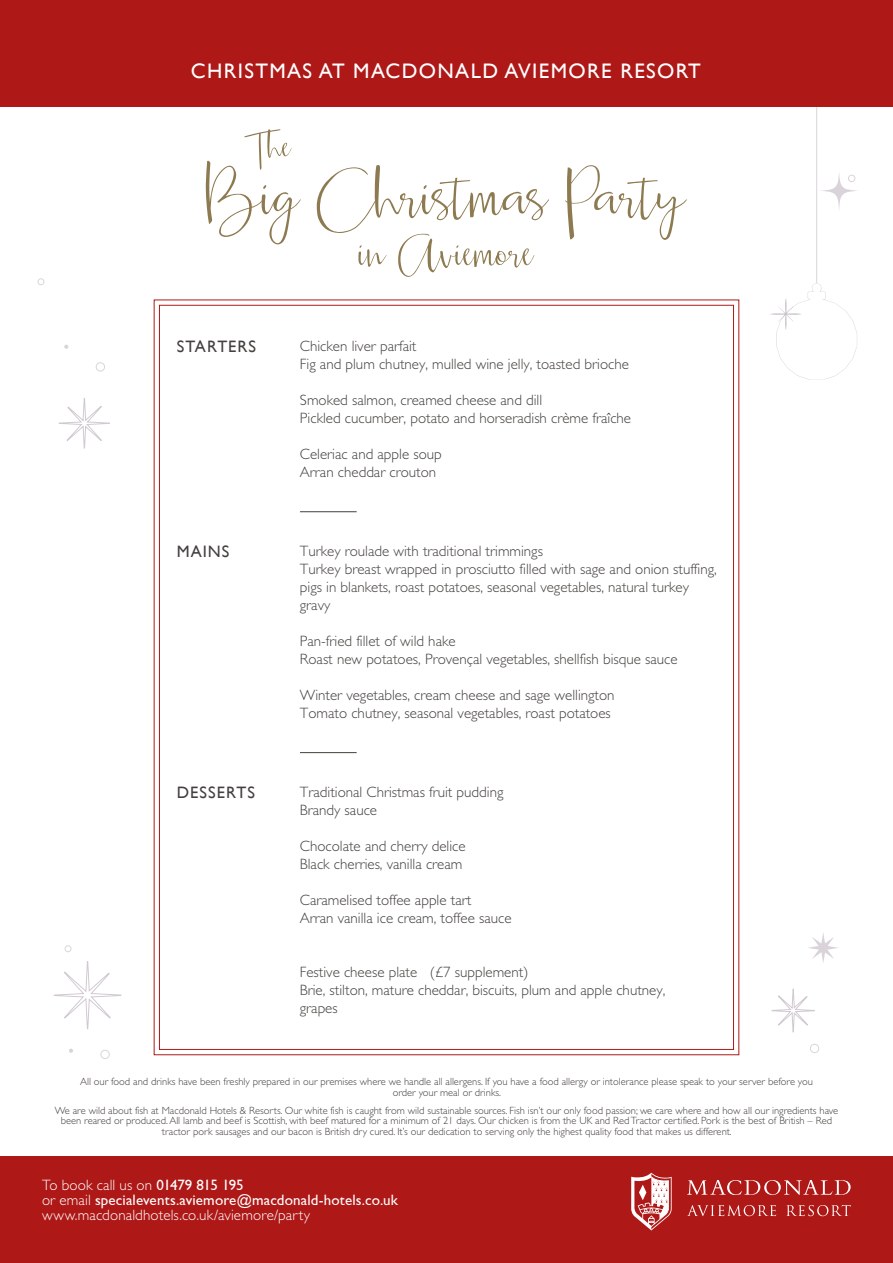
<style>
.page{position:relative;width:893px;height:1263px;background:#fff}
.page>*{position:absolute;margin:0;border:0;box-sizing:border-box;transform-origin:0 0}
.t1{font:21px "Gill Sans";letter-spacing:.065em;color:#fff}
.t2{font:16.5px "Gill Sans";letter-spacing:.06em;color:#43403d}
.t3{font:300 15px/18px "Gill Sans";color:#43403d}
.t4{font:300 15px/15px "Gill Sans";letter-spacing:.01em;color:#fff}
.t5{font:300 10.5px/10.5px "Gill Sans";color:#43403d;text-align:center}
.s1{font-family:"Gill Sans MT Pro"}
.s2{font-weight:400}
</style>
<div class="page">
<hr style="left:816px;top:12px;width:1px;height:271px;background:#462545">
<svg style="left:821px;top:173px;width:36px;height:35px"></svg>
<svg style="left:59px;top:398px;width:51px;height:50px"></svg>
<svg style="left:770px;top:283px;width:87px;height:97px"></svg>
<div style="left:101px;top:1050px;width:9px;height:9px;border:1px solid #462545;border-radius:50%"></div>
<div style="left:96px;top:362px;width:9px;height:9px;border:1px solid #462545;border-radius:50%"></div>
<div style="left:810px;top:1044px;width:9px;height:9px;border:1px solid #462545;border-radius:50%"></div>
<svg style="left:69px;top:1048px;width:4px;height:5px"></svg>
<svg style="left:64px;top:345px;width:4px;height:4px"></svg>
<div style="left:65px;top:945px;width:6px;height:7px;border:1px solid #462545;border-radius:50%"></div>
<svg style="left:38px;top:279px;width:6px;height:6px"></svg>
<svg style="left:54px;top:961px;width:67px;height:68px"></svg>
<svg style="left:772px;top:989px;width:43px;height:43px"></svg>
<svg style="left:808px;top:933px;width:30px;height:30px"></svg>
<svg style="left:206px;top:129px;width:95px;height:116px"></svg>
<svg style="left:565px;top:165px;width:122px;height:75px"></svg>
<svg style="left:317px;top:165px;width:232px;height:112px"></svg>
<div style="left:0;top:0;width:893px;height:106px;background:#ae1918"></div>
<div style="left:0;top:1157px;width:893px;height:106px;background:#ae1918"></div>
<svg style="left:687px;top:1180px;width:164px;height:15px"></svg>
<svg style="left:631px;top:1173px;width:41px;height:57px"></svg>
<svg style="left:687px;top:1205px;width:89px;height:11px"></svg>
<svg style="left:786px;top:1205px;width:65px;height:11px"></svg>
<hr style="left:300px;top:752px;width:57px;height:1px;background:#43403d">
<hr style="left:300px;top:511px;width:57px;height:1px;background:#43403d">
<h1 class="t1" style="left:191px;top:59px;width:511px">CHRISTMAS AT MACDONALD AVIEMORE RESORT</h1>
<p class="t2" style="left:177px;top:337px;width:81px">STARTERS</p>
<p class="t3" style="left:300px;top:337px;width:330px">Chicken liver parfait<br>Fig and plum chutney, mulled wine jelly, toasted brioche</p>
<p class="t3" style="left:300px;top:391px;width:333px">Smoked salmon, creamed cheese and dill<br>Pickled cucumber, potato and horseradish crème fraîche</p>
<p class="t3" style="left:300px;top:445px;width:143px">Celeriac and apple soup<br>Arran cheddar crouton</p>
<p class="t2" style="left:177px;top:542px;width:54px">MAINS</p>
<p class="t3" style="left:300px;top:542px;width:418px">Turkey roulade with traditional trimmings<br>Turkey breast wrapped in prosciutto filled with sage and onion stuffing, pigs in blankets, roast potatoes, seasonal vegetables, natural turkey gravy</p>
<p class="t3" style="left:300px;top:632px;width:379px">Pan-fried fillet of wild hake<br>Roast new potatoes, Provençal vegetables, shellfish bisque sauce</p>
<p class="t3" style="left:300px;top:686px;width:316px">Winter vegetables, cream cheese and sage wellington<br>Tomato chutney, seasonal vegetables, roast potatoe<span class="s1">s</span></p>
<p class="t2" style="left:177px;top:783px;width:80px">DESSERTS</p>
<p class="t3" style="left:300px;top:783px;width:205px">Traditional Christmas fruit pudding<br>Brandy sauce</p>
<p class="t3" style="left:300px;top:837px;width:167px">Chocolate and cherry delice<br>Black cherries, vanilla cream</p>
<p class="t3" style="left:300px;top:891px;width:213px">Caramelised toffee apple tart<br>Arran vanilla ice cream, toffee sauce</p>
<p class="t3" style="left:300px;top:963px;width:367px">Festive cheese plate (£7 supplement)<br>Brie, stilton, mature cheddar, biscuits, plum and apple chutney, grape<span class="s1">s</span></p>
<p class="t5" style="left:80px;top:1076px;width:734px">All our food and drinks have been freshly prepared in our premises where we handle all allergens. If you have a food allergy or intolerance please speak to your server before you order your meal or drinks.</p>
<p class="t5" style="left:55px;top:1105px;width:785px">We are wild about fish at Macdonald Hotels &amp; Resorts. Our white fish is caught from wild sustainable sources. Fish isn’t our only food passion; we care where and how all our ingredients have been reared or produced. All lamb and beef is Scottish, with beef matured for a minimum of 21 days. Our chicken is from the UK and Red Tractor certified. Pork is the best of British – Red tractor pork sausages and our bacon is British dry cured. It’s our dedication to serving only the highest quality food that makes us different.</p>
<p class="t4" style="left:42px;top:1177px;width:358px">To book call us on <span class="s2">01479 815 195<br></span>or email <span class="s2">specialevents.aviemore@macdonald-hotels.co.uk </span>www.macdonaldhotels.co.uk/aviemore/party</p>
</div>
